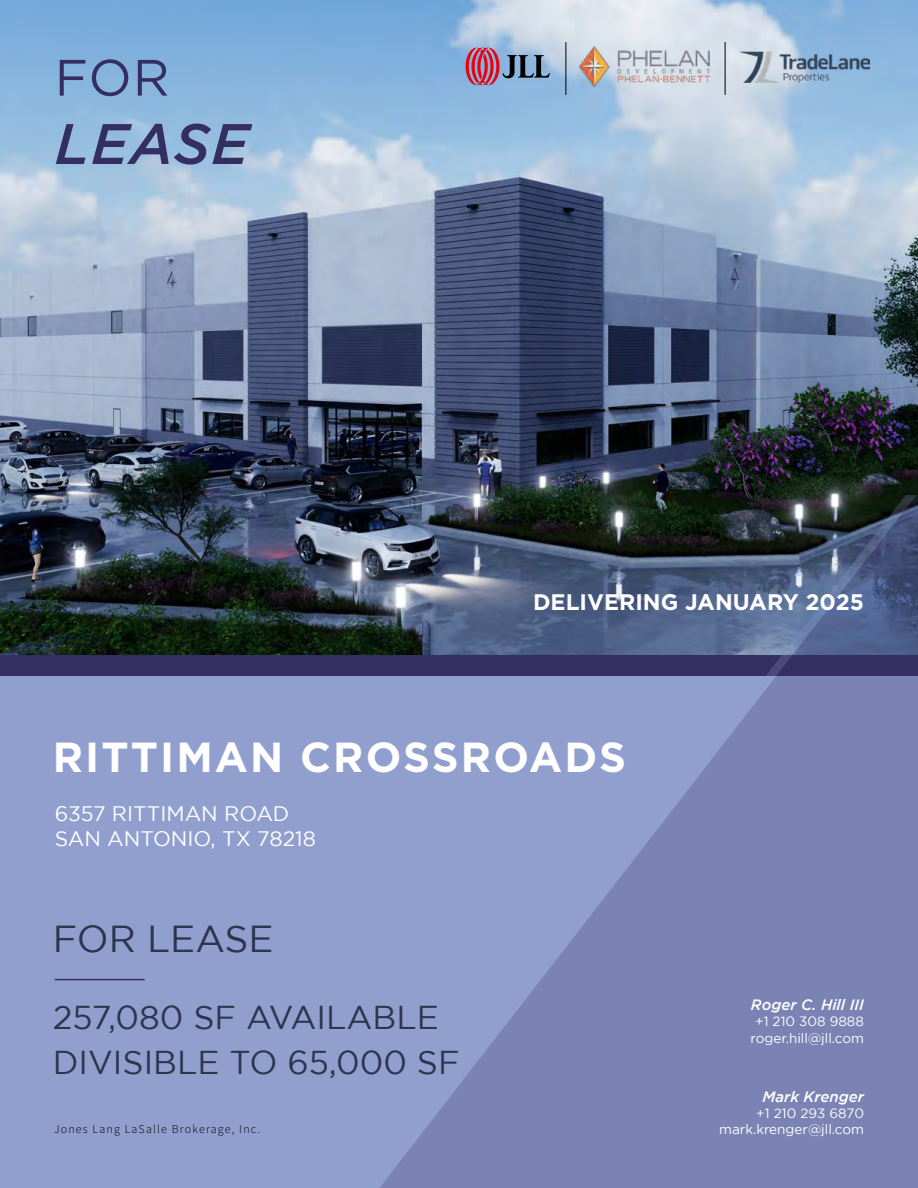
<style>
.page{position:relative;width:918px;height:1188px;background:#fff}
.page>*{position:absolute;margin:0;border:0;box-sizing:border-box;transform-origin:0 0}
.t1{font:italic 500 57px "Gotham";letter-spacing:.02em;color:#352f61}
.t2{font:51px "Gotham";color:#352f61}
.t3{font:700 42px "Gotham";letter-spacing:.05em;color:#fff}
.t4{font:37.5px "Gotham";color:#2d354d}
.t5{font:33px/45px "Gotham";color:#2d354d}
.t6{font:700 22.5px "Gotham";color:#fff}
.t7{font:21px/25.2px "Gotham";color:#fff}
.t8{font:italic 500 15px "Gotham";color:#fff}
.t9{font:13.5px/16.2px "Gotham";color:#fff;text-align:center}
.t10{font:300 12px "Source Sans Pro";letter-spacing:.1em;color:#000}
</style>
<div class="page">
<div style="left:0;top:677px;width:918px;height:511px;background:#919fcf"></div>
<div style="left:1px;top:651px;width:917px;height:25px;background:#352f61"></div>
<img style="left:1px;top:0;width:917px;height:655px">
<img style="left:580px;top:46px;width:130px;height:41px">
<svg style="left:466px;top:48px;width:84px;height:37px"></svg>
<hr style="left:565px;top:42px;width:1px;height:53px;background:#000">
<hr style="left:725px;top:42px;width:1px;height:53px;background:#000">
<img style="left:740px;top:52px;width:130px;height:30px">
<svg style="left:362px;top:495px;width:556px;height:693px;fill:#7a83b3"></svg>
<hr style="left:55px;top:979px;width:90px;height:1px;background:#352f61">
<h2 class="t2" style="left:55px;top:49px;width:116px">FOR</h2>
<h1 class="t1" style="left:55px;top:111px;width:196px">LEASE</h1>
<h3 class="t6" style="left:533px;top:588px;width:332px">DELIVERING JANUARY 2025</h3>
<h3 class="t3" style="left:53px;top:729px;width:575px">RITTIMAN CROSSROADS</h3>
<h3 class="t7" style="left:55px;top:801px;width:263px">6357 RITTIMAN ROAD<br>SAN ANTONIO, TX 78218</h3>
<h3 class="t4" style="left:53px;top:918px;width:222px">FOR LEASE</h3>
<h3 class="t5" style="left:53px;top:994px;width:408px">257,080 SF AVAILABLE<br>DIVISIBLE TO 65,000 SF</h3>
<p class="t10" style="left:54px;top:1122px;width:208px">Jones Lang LaSalle Brokerage, Inc.</p>
<p class="t8" style="left:751px;top:996px;width:115px">Roger C. Hill III</p>
<p class="t9" style="left:751px;top:1013px;width:115px">+1 210 308 9888 roger.hill@jll.com</p>
<p class="t8" style="left:762px;top:1088px;width:103px">Mark Krenger</p>
<p class="t9" style="left:719px;top:1105px;width:146px;text-align:right">+1 210 293 6870 mark.krenger@jll.com</p>
</div>
